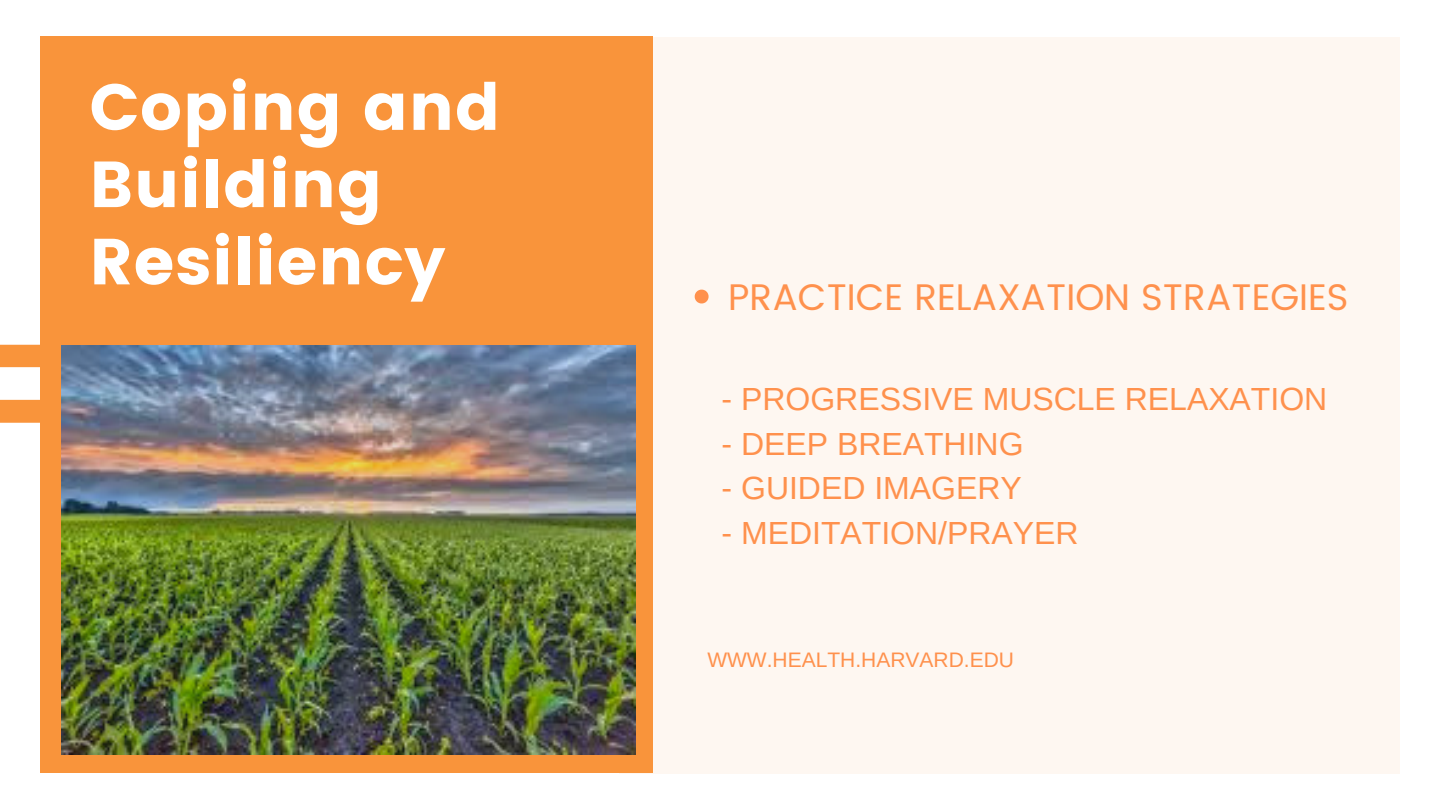
<style>
.page{position:relative;width:1440px;height:810px;background:#fff}
.page>*{position:absolute;margin:0;border:0;box-sizing:border-box;transform-origin:0 0}
.t1{font:65px/77.2px "Poppins";letter-spacing:.01em;color:#fff}
.t2{font:37px "Poppins";color:#ff914d}
.t3{font:32px "Arimo";color:#ff914d}
.t4{font:21px "Arimo";color:#ff914d}
</style>
<div class="page">
<div style="left:619px;top:37px;width:781px;height:736px;background:#fef7f1"></div>
<div style="left:40px;top:37px;width:613px;height:736px;background:#f9943b"></div>
<svg style="left:0;top:345px;width:110px;height:78px"></svg>
<img style="left:61px;top:346px;width:575px;height:408px">
<svg style="left:695px;top:290px;width:14px;height:13px"></svg>
<h1 class="t1" style="left:89px;top:69px;width:412px">Coping and<br>Building<br>Resiliency</h1>
<p class="t2" style="left:728px;top:276px;width:622px">PRACTICE RELAXATION STRATEGIES</p>
<p class="t3" style="left:722px;top:381px;width:607px">- PROGRESSIVE MUSCLE RELAXATION</p>
<p class="t3" style="left:722px;top:426px;width:303px">- DEEP BREATHING</p>
<p class="t3" style="left:722px;top:470px;width:302px">- GUIDED IMAGERY</p>
<p class="t3" style="left:722px;top:515px;width:358px">- MEDITATION/PRAYER</p>
<p class="t4" style="left:707px;top:648px;width:308px">WWW.HEALTH.HARVARD.EDU</p>
</div>
